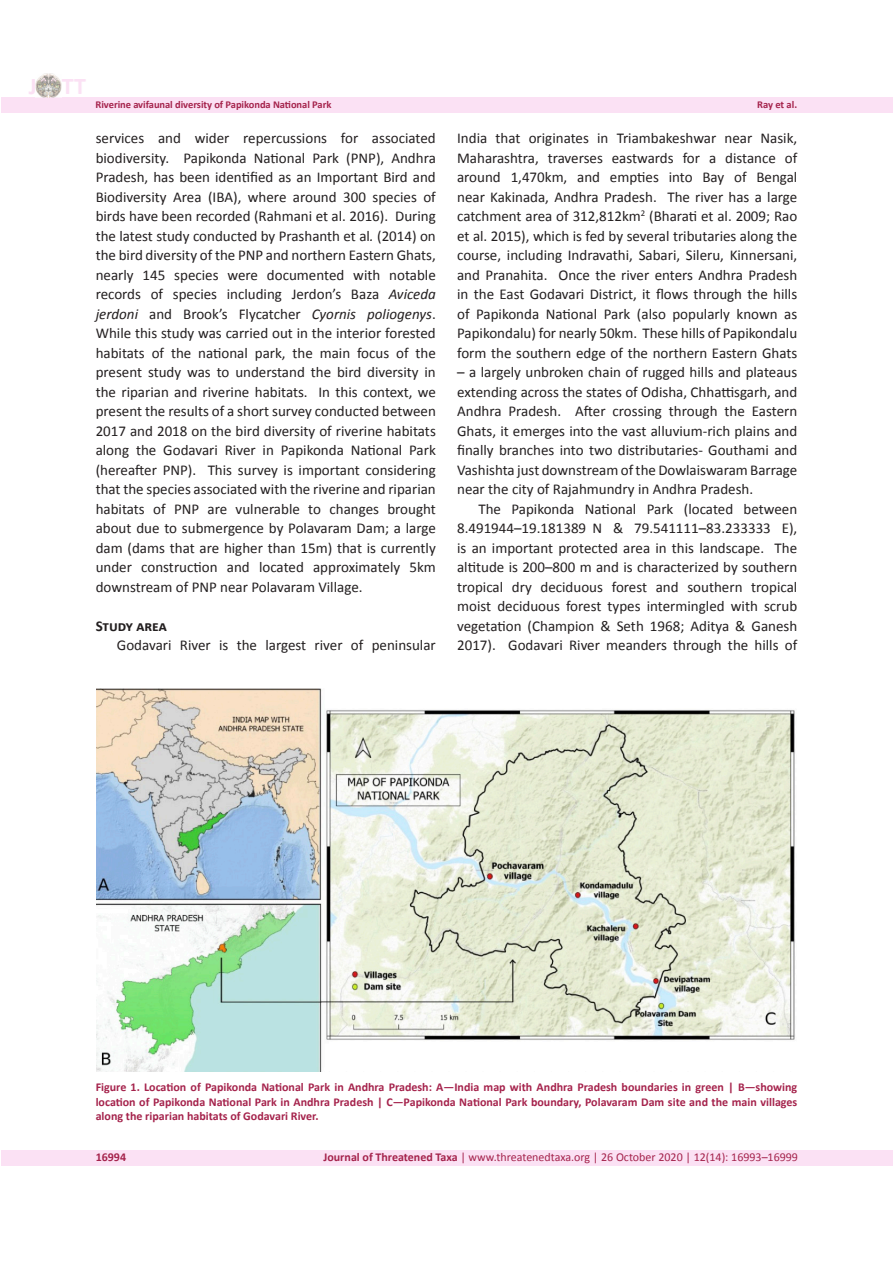
<style>
.page{position:relative;width:893px;height:1263px;background:#fff}
.page>*{position:absolute;margin:0;border:0;box-sizing:border-box;transform-origin:0 0}
.t1{font:700 24px "Calibri";color:#fbe1f4}
.t2{font:15px/19.5px "Calibri";color:#231f20;text-align:justify}
.t3{font:15px "Calibri 2";color:#231f20}
.t4{font:700 15px "Calibri";color:#231f20}
.t5{font:700 12px/14.4px "Calibri";color:#a5234c;text-align:justify}
.t6{font:12px "Calibri 2";color:#a5234c}
.t7{font:12px "Calibri Bold 2";color:#a5234c}
.t8{font:700 10.5px "Calibri";letter-spacing:-.005em;color:#a5234c}
.t9{font:10.5px "Calibri Bold 2";letter-spacing:-.005em;color:#a5234c}
.s1{font-family:"Calibri 2"}
.s2{font-family:"Calibri Italic 2"}
.s3{font-family:"Calibri Bold 2"}
</style>
<div class="page">
<div style="left:1px;top:97px;width:891px;height:15px;background:#fbe1f4"></div>
<div style="left:1px;top:1150px;width:892px;height:16px;background:#fbe1f4"></div>
<img style="left:36px;top:73px;width:25px;height:25px">
<img style="left:96px;top:689px;width:699px;height:383px">
<h1 class="t1" style="left:29px;top:70px;width:59px">J TT</h1>
<p class="t8" style="left:96px;top:98px;width:237px">Riverine avifaunal diversity of Papikonda National Park</p>
<p class="t9" style="left:757px;top:98px;width:42px">Ray et al.</p>
<p class="t2" style="left:96px;top:128px;width:342px">services and wider repercussions for associated biodiversity. Papikonda National Park (PNP), Andhra Pradesh, has been identified as an Important Bird and Biodiversity Area (IBA), where around 300 species of birds have been recorded (Rahmani et al. 2016). During <span class="s1">the latest study conducted by Prashanth et al</span><span class="s2">.</span> <span class="s1">(2014) on </span>the bird diversity of the PNP and northern Eastern Ghats, nearly 145 species were documented with notable records of species including Jerdon’s Baza <span class="s2">Aviceda jerdoni</span> and Brook’s Flycatcher <span class="s2">Cyornis poliogenys</span><span class="s1">.<br></span>While this study was carried out in the interior forested habitats of the national park, the main focus of the present study was to understand the bird diversity in the riparian and riverine habitats. In this context, we present the results of a short survey conducted between 2017 and 2018 on the bird diversity of riverine habitats along the Godavari River in Papikonda National Park (hereafter PNP). This survey is important considering that the species associated with the riverine and riparian <span class="s1">habitats of PNP are vulnerable to changes brought </span>about due to submergence by Polavaram Dam; a large <span class="s1">dam (dams that are higher than 15m) that is currently </span>under construction and located approximately 5km downstream of PNP near Polavaram Village.</p>
<p class="t4" style="left:96px;top:616px;width:73px">Study area</p>
<p class="t3" style="left:117px;top:636px;width:320px">Godavari River is the largest river of peninsular</p>
<p class="t2" style="left:457px;top:128px;width:342px">India that originates in Triambakeshwar near Nasik, Maharashtra, traverses eastwards for a distance of around 1,470km, and empties into Bay of Bengal near Kakinada, Andhra Pradesh. The river has a large catchment area of 312,812km<sup>2</sup> (Bharati et al. 2009; <span class="s1">Rao </span>et al. 2015), which is fed by several tributaries along the <span class="s1">course, including Indravathi, Sabari, Sileru, Kinnersani, and Pranahita. Once the river enters Andhra Pradesh </span>in the East Godavari District, it flows through the hills of Papikonda National Park (also popularly known as Papikondalu) for nearly 50km. These hills of Papikondalu form the southern edge of the northern Eastern Ghats</p>
<p class="t2" style="left:457px;top:362px;width:342px"><span class="s1">– a largely unbroken chain of rugged hills and plateaus </span>extending across the states of Odisha, Chhattisgarh, and Andhra Pradesh. After crossing through the Eastern <span class="s1">Ghats, it emerges into the vast alluvium-rich plains and </span>finally branches into two distributaries- Gouthami and Vashishta just downstream of the Dowlaiswaram Barrage near the city of Rajahmundry in Andhra Pradesh.</p>
<p class="t2" style="left:457px;top:499px;width:342px;text-indent:21px">The Papikonda National Park (located between 8.491944–19.181389 N &amp; 79.541111–83.233333 E), is an important protected area in this landscape. The altitude is 200–800 m and is characterized by southern <span class="s1">tropical dry deciduous forest and southern tropical </span>moist deciduous forest types intermingled with scrub vegetation (Champion &amp; Seth 1968; Aditya &amp; Ganesh 2017). Godavari River meanders through the hills of</p>
<p class="t5" style="left:96px;top:1080px;width:703px">Figure 1. Location of Papikonda National Park in Andhra Pradesh: A—India map with Andhra Pradesh boundaries in green | B—showing location of Papikonda National Park in Andhra Pradesh | C—Papikonda National Park boundary, Polavaram Dam site and the main villages along the riparian habitats of Godavari River.</p>
<p class="t7" style="left:96px;top:1149px;width:32px">16994</p>
<p class="t6" style="left:323px;top:1150px;width:476px"><span class="s3">Journal of Threatened Taxa</span> | www.threatenedtaxa.org | 26 October 2020 | 12(14): 16993–16999</p>
</div>
